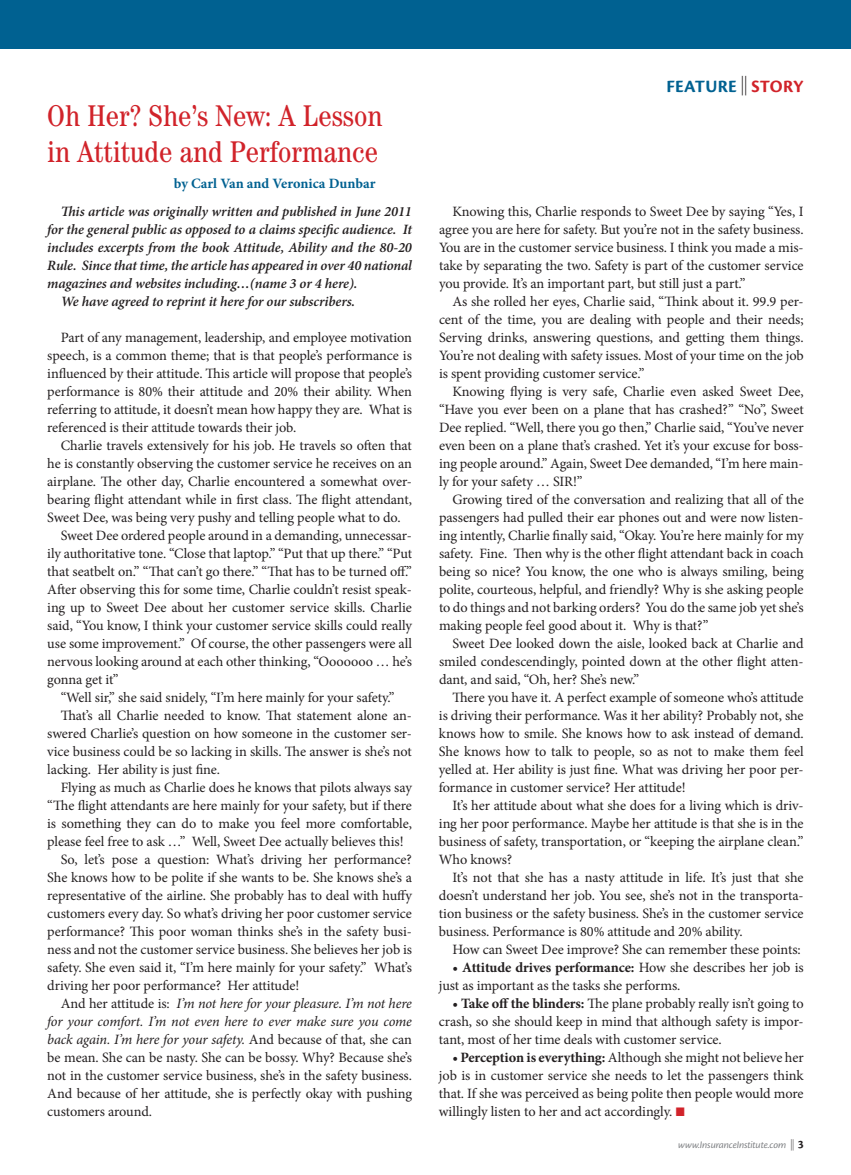
<style>
.page{position:relative;width:851px;height:1175px;background:#fff}
.page>*{position:absolute;margin:0;border:0;box-sizing:border-box;transform-origin:0 0}
.t1{font:condensed 30px/36px "Century Std";color:#d1232a}
.t2{font:700 18px "Cronos Pro";letter-spacing:.02em;color:#006191}
.t3{font:14.25px/18px "Minion Pro";letter-spacing:-.01em;color:#231f20;text-align:justify}
.t4{font:italic 600 14.25px "Minion Pro";letter-spacing:-.01em;color:#231f20}
.t5{font:italic 14.25px "Minion Pro";letter-spacing:-.015em;color:#231f20}
.t6{font:700 14.25px "Minion Pro";letter-spacing:-.005em;color:#006191}
.t7{font:italic 10.5px "Cronos Pro";letter-spacing:-.015em;color:#808285}
.s1{font-style:normal}
.s2{font-family:"European Pi Two";font-weight:400;color:#231f20}
.s3{color:#d1232a}
.s4{font-weight:700}
.s5{font-family:"European Pi Three";color:#d1232a}
.s6{font-family:"European Pi Two";font-style:normal;color:#231f20}
.s7{font-weight:700;font-style:normal;font-size:12px;color:#231f20}
</style>
<div class="page">
<div style="left:0;top:0;width:850px;height:48px;background:#006191"></div>
<h1 class="t1" style="left:47px;top:97px;width:336px">Oh Her? She’s New: A Lesson in Attitude and Performance</h1>
<p class="t6" style="left:174px;top:173px;width:203px">by Carl Van and Veronica Dunbar</p>
<p class="t4" style="left:61px;top:201px;width:352px">This article was originally written and published in June 2011</p>
<p class="t4" style="left:47px;top:219px;width:366px">for the general public as opposed to a claims specific audience. It</p>
<p class="t4" style="left:47px;top:237px;width:366px">includes excerpts from the book Attitude, Ability and the 80-20</p>
<p class="t4" style="left:47px;top:255px;width:366px">Rule. Since that time, the article has appeared in over 40 national</p>
<p class="t4" style="left:47px;top:273px;width:312px">magazines and websites including…(name 3 or 4 here).</p>
<p class="t4" style="left:61px;top:291px;width:296px">We have agreed to reprint it here for our subscribers.</p>
<p class="t3" style="left:47px;top:329px;width:366px;text-indent:13px">Part of any management, leadership, and employee motivation speech, is a common theme; that is that people’s performance is influenced by their attitude. This article will propose that people’s performance is 80% their attitude and 20% their ability. When referring to attitude, it doesn’t mean how happy they are. What is referenced is their attitude towards their job.</p>
<p class="t3" style="left:61px;top:436px;width:352px">Charlie travels extensively for his job. He travels so often that</p>
<p class="t3" style="left:47px;top:454px;width:366px">he is constantly observing the customer service he receives on an</p>
<p class="t3" style="left:47px;top:472px;width:366px">airplane. The other day, Charlie encountered a somewhat over-</p>
<p class="t3" style="left:47px;top:490px;width:366px">bearing flight attendant while in first class. The flight attendant,</p>
<p class="t3" style="left:47px;top:508px;width:355px">Sweet Dee, was being very pushy and telling people what to do.</p>
<p class="t3" style="left:61px;top:526px;width:353px">Sweet Dee ordered people around in a demanding, unnecessar-</p>
<p class="t3" style="left:47px;top:544px;width:366px">ily authoritative tone. “Close that laptop.” “Put that up there.” “Put</p>
<p class="t3" style="left:47px;top:562px;width:366px">that seatbelt on.” “That can’t go there.” “That has to be turned off.”</p>
<p class="t3" style="left:47px;top:580px;width:366px">After observing this for some time, Charlie couldn’t resist speak-</p>
<p class="t3" style="left:47px;top:598px;width:366px">ing up to Sweet Dee about her customer service skills. Charlie</p>
<p class="t3" style="left:47px;top:616px;width:366px">said, “You know, I think your customer service skills could really</p>
<p class="t3" style="left:47px;top:634px;width:366px">use some improvement.” Of course, the other passengers were all</p>
<p class="t3" style="left:47px;top:652px;width:366px">nervous looking around at each other thinking, “Ooooooo … he’s</p>
<p class="t3" style="left:47px;top:670px;width:73px">gonna get it”</p>
<p class="t3" style="left:61px;top:688px;width:335px">“Well sir,” she said snidely, “I’m here mainly for your safety.”</p>
<p class="t3" style="left:61px;top:706px;width:353px">That’s all Charlie needed to know. That statement alone an-</p>
<p class="t3" style="left:47px;top:724px;width:366px">swered Charlie’s question on how someone in the customer ser-</p>
<p class="t3" style="left:47px;top:742px;width:366px">vice business could be so lacking in skills. The answer is she’s not</p>
<p class="t3" style="left:47px;top:760px;width:174px">lacking. Her ability is just fine.</p>
<p class="t3" style="left:61px;top:778px;width:353px">Flying as much as Charlie does he knows that pilots always say</p>
<p class="t3" style="left:47px;top:796px;width:366px">“The flight attendants are here mainly for your safety, but if there</p>
<p class="t3" style="left:47px;top:814px;width:366px">is something they can do to make you feel more comfortable,</p>
<p class="t3" style="left:47px;top:832px;width:358px">please feel free to ask …” Well, Sweet Dee actually believes this!</p>
<p class="t3" style="left:61px;top:850px;width:353px">So, let’s pose a question: What’s driving her performance?</p>
<p class="t3" style="left:47px;top:868px;width:366px">She knows how to be polite if she wants to be. She knows she’s a</p>
<p class="t3" style="left:47px;top:886px;width:366px">representative of the airline. She probably has to deal with huffy</p>
<p class="t3" style="left:47px;top:904px;width:366px">customers every day. So what’s driving her poor customer service</p>
<p class="t3" style="left:47px;top:922px;width:366px">performance? This poor woman thinks she’s in the safety busi-</p>
<p class="t3" style="left:47px;top:940px;width:366px">ness and not the customer service business. She believes her job is</p>
<p class="t3" style="left:47px;top:958px;width:366px">safety. She even said it, “I’m here mainly for your safety.” What’s</p>
<p class="t3" style="left:47px;top:976px;width:254px">driving her poor performance? Her attitude!</p>
<p class="t5" style="left:61px;top:994px;width:353px"><span class="s1">And her attitude is:</span> I’m not here for your pleasure. I’m not here</p>
<p class="t5" style="left:47px;top:1012px;width:366px">for your comfort. I’m not even here to ever make sure you come</p>
<p class="t5" style="left:47px;top:1030px;width:366px">back again. I’m here for your safety. <span class="s1">And because of that, she can</span></p>
<p class="t3" style="left:47px;top:1048px;width:366px">be mean. She can be nasty. She can be bossy. Why? Because she’s</p>
<p class="t3" style="left:47px;top:1066px;width:366px">not in the customer service business, she’s in the safety business.</p>
<p class="t3" style="left:47px;top:1084px;width:366px">And because of her attitude, she is perfectly okay with pushing</p>
<p class="t3" style="left:47px;top:1102px;width:106px">customers around.</p>
<p class="t2" style="left:666px;top:76px;width:139px">FEATURE <span class="s2">,</span> <span class="s3">STORY</span></p>
<p class="t3" style="left:439px;top:202px;width:366px;text-indent:13px">Knowing this, Charlie responds to Sweet Dee by saying “Yes, I agree you are here for safety. But you’re not in the safety business.<br>You are in the customer service business. I think you made a mis&shy;take by separating the two. Safety is part of the customer service you provide. It’s an important part, but still just a part.”</p>
<p class="t3" style="left:439px;top:292px;width:366px;text-indent:13px">As she rolled her eyes, Charlie said, “Think about it. 99.9 per&shy;cent of the time, you are dealing with people and their needs; Serving drinks, answering questions, and getting them things.<br>You’re not dealing with safety issues. Most of your time on the job is spent providing customer service.”</p>
<p class="t3" style="left:439px;top:382px;width:366px;text-indent:13px">Knowing flying is very safe, Charlie even asked Sweet Dee, “Have you ever been on a plane that has crashed?” “No”, Sweet Dee replied. “Well, there you go then,” Charlie said, “You’ve never even been on a plane that’s crashed. Yet it’s your excuse for boss&shy;ing people around.” Again, Sweet Dee demanded, “I’m here main&shy;ly for your safety … SIR!”</p>
<p class="t3" style="left:439px;top:490px;width:366px;text-indent:14px">Growing tired of the conversation and realizing that all of the passengers had pulled their ear phones out and were now listen&shy;ing intently, Charlie finally said, “Okay. You’re here mainly for my safety. Fine. Then why is the other flight attendant back in coach being so nice? You know, the one who is always smiling, being polite, courteous, helpful, and friendly? Why is she asking people to do things and not barking orders? You do the same job yet she’s making people feel good about it. Why is that?”</p>
<p class="t3" style="left:439px;top:634px;width:366px;text-indent:13px">Sweet Dee looked down the aisle, looked back at Charlie and smiled condescendingly, pointed down at the other flight atten&shy;dant, and said, “Oh, her? She’s new.”</p>
<p class="t3" style="left:439px;top:688px;width:366px;text-indent:14px">There you have it. A perfect example of someone who’s attitude is driving their performance. Was it her ability? Probably not, she knows how to smile. She knows how to ask instead of demand.<br>She knows how to talk to people, so as not to make them feel yelled at. Her ability is just fine. What was driving her poor per&shy;formance in customer service? Her attitude!</p>
<p class="t3" style="left:439px;top:796px;width:366px;text-indent:13px">It’s her attitude about what she does for a living which is driv&shy;ing her poor performance. Maybe her attitude is that she is in the business of safety, transportation, or “keeping the airplane clean.” Who knows?</p>
<p class="t3" style="left:439px;top:868px;width:366px;text-indent:14px">It’s not that she has a nasty attitude in life. It’s just that she doesn’t understand her job. You see, she’s not in the transporta&shy;tion business or the safety business. She’s in the customer service business. Performance is 80% attitude and 20% ability.</p>
<p class="t3" style="left:452px;top:940px;width:350px">How can Sweet Dee improve? She can remember these points:</p>
<p class="t3" style="left:439px;top:958px;width:366px;text-indent:13px"><span class="s4">• Attitude drives performance:</span> How she describes her job is just as important as the tasks she performs.</p>
<p class="t3" style="left:439px;top:994px;width:366px;text-indent:14px"><span class="s4">• Take off the blinders:</span> The plane probably really isn’t going to crash, so she should keep in mind that although safety is impor&shy;tant, most of her time deals with customer service.</p>
<p class="t3" style="left:439px;top:1048px;width:366px;text-indent:14px"><span class="s4">• Perception is everything:</span> Although she might not believe her job is in customer service she needs to let the passengers think that. If she was perceived as being polite then people would more willingly listen to her and act accordingly. <span class="s5">K</span></p>
<p class="t7" style="left:678px;top:1138px;width:127px">www.InsuranceInstitute.com <span class="s6">,</span> <span class="s7">3</span></p>
</div>
